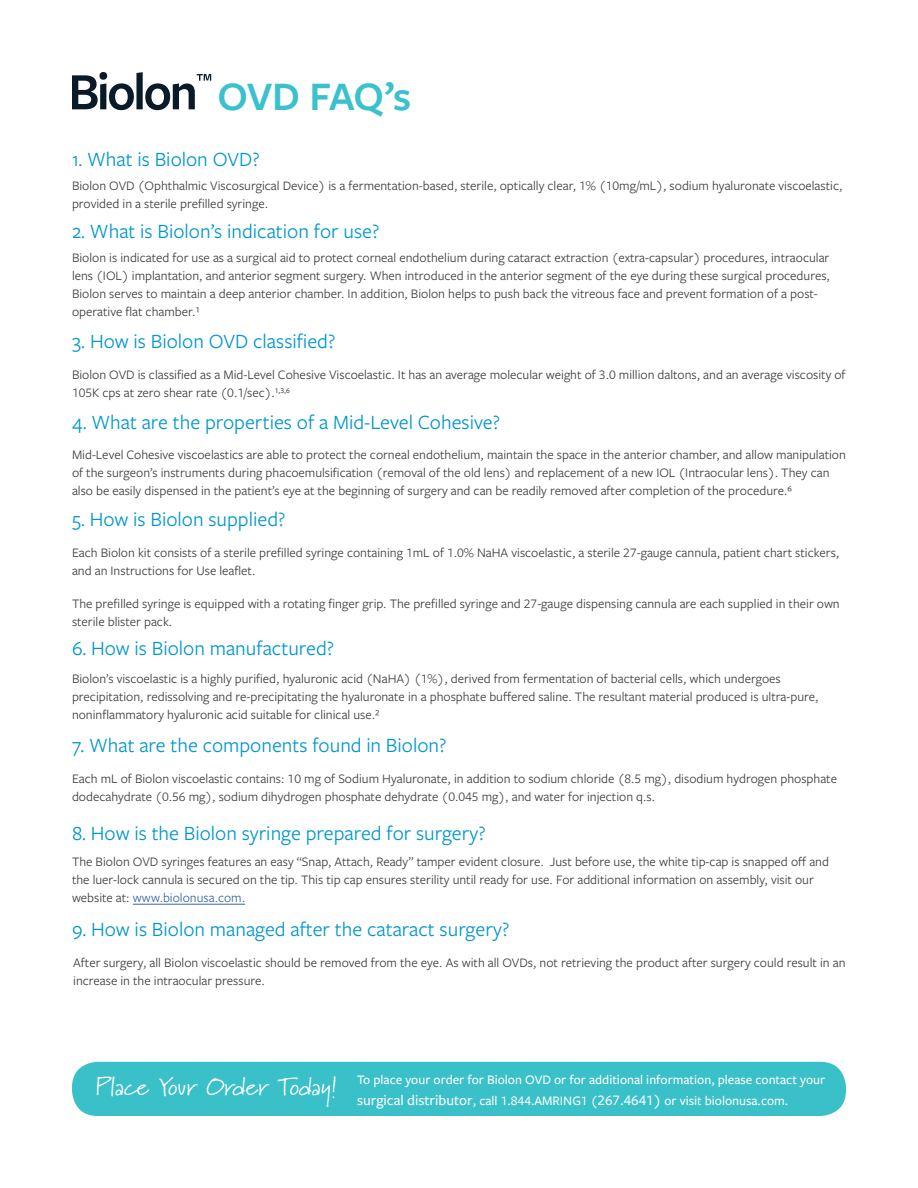
<style>
.page{position:relative;width:918px;height:1188px;background:#fff}
.page>*{position:absolute;margin:0;border:0;box-sizing:border-box;transform-origin:0 0}
.t1{font:600 42px "Freight Sans Pro";letter-spacing:-.025em;color:#39c1cc}
.t2{font:25.5px "Marydale";color:#fff}
.H2_with_Icon{font:21px "Freight Sans Pro";color:#0097ce}
.H2_with_Icon-2{font:13.5px/18px "Freight Sans Pro";color:#3e3e3f}
.t3{font:500 13.5px/21px "Freight Sans Pro";color:#fff}
.s1{color:#3667a4}
.s2{font-size:15px}
</style>
<div class="page">
<div style="left:72px;top:1062px;width:774px;height:54px;background:#3ac0c9;border-radius:25px"></div>
<svg style="left:72px;top:72px;width:139px;height:38px"></svg>
<hr style="left:133px;top:904px;width:112px;height:1px;background:#3667a4">
<p class="t1" style="left:218px;top:67px;width:195px">OVD FAQ’s</p>
<p class="H2_with_Icon" style="left:72px;top:145px;width:189px">1. What is Biolon OVD?</p>
<p class="H2_with_Icon-2" style="left:72px;top:176px;width:772px">Biolon OVD (Ophthalmic Viscosurgical Device) is a fermentation-based, sterile, optically clear, 1% (10mg/mL), sodium hyaluronate viscoelastic, provided in a sterile prefilled syringe.</p>
<p class="H2_with_Icon" style="left:72px;top:218px;width:309px">2. What is Biolon’s indication for use?</p>
<p class="H2_with_Icon-2" style="left:72px;top:248px;width:759px">Biolon is indicated for use as a surgical aid to protect corneal endothelium during cataract extraction (extra-capsular) procedures, intraocular lens (IOL) implantation, and anterior segment surgery. When introduced in the anterior segment of the eye during these surgical procedures, Biolon serves to maintain a deep anterior chamber. In addition, Biolon helps to push back the vitreous face and prevent formation of a post&shy;operative flat chamber.¹</p>
<p class="H2_with_Icon" style="left:72px;top:327px;width:265px">3. How is Biolon OVD classified?</p>
<p class="H2_with_Icon-2" style="left:72px;top:365px;width:775px">Biolon OVD is classified as a Mid-Level Cohesive Viscoelastic. It has an average molecular weight of 3.0 million daltons, and an average viscosity of<br>105K cps at zero shear rate (0.1/sec).<sup>1,3,6</sup></p>
<p class="H2_with_Icon" style="left:72px;top:408px;width:430px">4. What are the properties of a Mid-Level Cohesive?</p>
<p class="H2_with_Icon-2" style="left:72px;top:445px;width:775px">Mid-Level Cohesive viscoelastics are able to protect the corneal endothelium, maintain the space in the anterior chamber, and allow manipulation of the surgeon’s instruments during phacoemulsification (removal of the old lens) and replacement of a new IOL (Intraocular lens). They can also be easily dispensed in the patient’s eye at the beginning of surgery and can be readily removed after completion of the procedure.⁶</p>
<p class="H2_with_Icon" style="left:72px;top:505px;width:215px">5. How is Biolon supplied?</p>
<p class="H2_with_Icon-2" style="left:72px;top:543px;width:769px">Each Biolon kit consists of a sterile prefilled syringe containing 1mL of 1.0% NaHA viscoelastic, a sterile 27-gauge cannula, patient chart stickers, and an Instructions for Use leaflet.</p>
<p class="H2_with_Icon-2" style="left:72px;top:594px;width:769px">The prefilled syringe is equipped with a rotating finger grip. The prefilled syringe and 27-gauge dispensing cannula are each supplied in their own sterile blister pack.</p>
<p class="H2_with_Icon" style="left:72px;top:634px;width:264px">6. How is Biolon manufactured?</p>
<p class="H2_with_Icon-2" style="left:72px;top:669px;width:748px">Biolon’s viscoelastic is a highly purified, hyaluronic acid (NaHA) (1%), derived from fermentation of bacterial cells, which undergoes precipitation, redissolving and re-precipitating the hyaluronate in a phosphate buffered saline. The resultant material produced is ultra-pure, noninflammatory hyaluronic acid suitable for clinical use.²</p>
<p class="H2_with_Icon" style="left:72px;top:731px;width:376px">7. What are the components found in Biolon?</p>
<p class="H2_with_Icon-2" style="left:72px;top:769px;width:767px">Each mL of Biolon viscoelastic contains: 10 mg of Sodium Hyaluronate, in addition to sodium chloride (8.5 mg), disodium hydrogen phosphate dodecahydrate (0.56 mg), sodium dihydrogen phosphate dehydrate (0.045 mg), and water for injection q.s.</p>
<p class="H2_with_Icon" style="left:72px;top:819px;width:415px">8. How is the Biolon syringe prepared for surgery?</p>
<p class="H2_with_Icon-2" style="left:72px;top:852px;width:759px">The Biolon OVD syringes features an easy “Snap, Attach, Ready” tamper evident closure. Just before use, the white tip-cap is snapped off and the luer-lock cannula is secured on the tip. This tip cap ensures sterility until ready for use. For additional information on assembly, visit our website at: <span class="s1">www.biolonusa.com.</span></p>
<p class="H2_with_Icon" style="left:72px;top:915px;width:439px">9. How is Biolon managed after the cataract surgery?</p>
<p class="H2_with_Icon-2" style="left:73px;top:953px;width:774px">After surgery, all Biolon viscoelastic should be removed from the eye. As with all OVDs, not retrieving the product after surgery could result in an increase in the intraocular pressure.</p>
<h3 class="t2" style="left:95px;top:1072px;width:243px">Place Your Order Today!</h3>
<p class="t3" style="left:357px;top:1069px;width:470px">To place your order for Biolon OVD or for additional information, please contact your <span class="s2">surgical distributor</span>, call 1.844.AMRING1 (<span class="s2">267.4641)</span> or visit biolonusa.com.</p>
</div>
